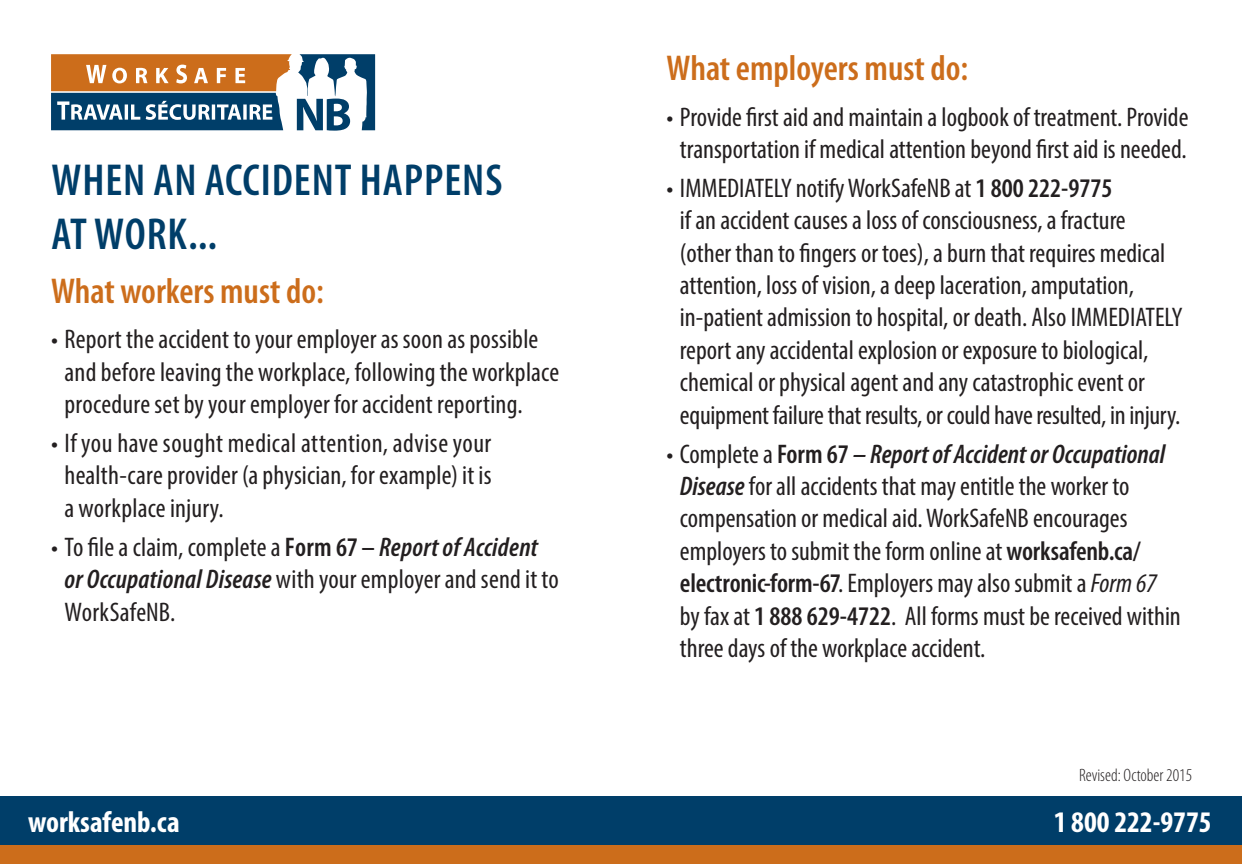
<style>
.page{position:relative;width:1242px;height:864px;background:#fff}
.page>*{position:absolute;margin:0;border:0;box-sizing:border-box;transform-origin:0 0}
.t1{font:600 condensed 45px/54px "Myriad Pro";letter-spacing:.02em;color:#003e69}
.t2{font:600 condensed 36px "Myriad Pro";color:#cc6d1b}
.t3{font:700 condensed 30px "Myriad Pro";color:#fff}
.t4{font:condensed 27px/32.4px "Myriad Pro";color:#231f20}
.t5{font:300 condensed 18px "Myriad Pro";color:#231f20}
.s1{font-weight:600}
.s2{font-weight:600;font-style:italic}
.s3{font-style:italic}
</style>
<div class="page">
<svg style="left:51px;top:54px;width:324px;height:77px"></svg>
<div style="left:0;top:797px;width:1242px;height:48px;background:#003e69"></div>
<div style="left:0;top:845px;width:1242px;height:19px;background:#cc6d1b"></div>
<p class="t1" style="left:51px;top:154px;width:452px">WHEN AN ACCIDENT HAPPENS<br>AT WORK...</p>
<p class="t2" style="left:51px;top:271px;width:274px">What workers must do:</p>
<p class="t4" style="left:65px;top:323px;width:496px;text-indent:-14px">• Report the accident to your employer as soon as possible and before leaving the workplace, following the workplace procedure set by your employer for accident reporting.</p>
<p class="t4" style="left:65px;top:427px;width:429px;text-align:justify;text-indent:-14px">• If you have sought medical attention, advise your health-care provider (a physician, for example) it is a workplace injury.</p>
<p class="t4" style="left:65px;top:530px;width:496px;text-indent:-14px">• To file a claim, complete a <span class="s1">Form 67 –</span> <span class="s2">Report of Accident or Occupational Disease</span> with your employer and send it to<br>WorkSafeNB.</p>
<p class="t2" style="left:666px;top:48px;width:303px">What employers must do:</p>
<p class="t4" style="left:666px;top:100px;width:524px;text-align:center">• Provide first aid and maintain a logbook of treatment. Provide transportation if medical attention beyond first aid is needed.</p>
<p class="t4" style="left:680px;top:171px;width:504px;text-indent:-14px">• IMMEDIATELY notify WorkSafeNB at <span class="s1">1 800 222-9775<br></span>if an accident causes a loss of consciousness, a fracture (other than to fingers or toes), a burn that requires medical attention, loss of vision, a deep laceration, amputation, in-patient admission to hospital, or death. Also IMMEDIATELY report any accidental explosion or exposure to biological, chemical or physical agent and any catastrophic event or equipment failure that results, or could have resulted, in injury.</p>
<p class="t4" style="left:680px;top:437px;width:502px;text-indent:-13px">• Complete a <span class="s1">Form 67</span> <span class="s2">– Report of Accident or Occupational Disease</span> for all accidents that may entitle the worker to compensation or medical aid. WorkSafeNB encourages employers to submit the form online at <span class="s1">worksafenb.ca/ electronic-form-67</span>. Employers may also submit a <span class="s3">Form 67 </span>by fax at <span class="s1">1 888 629-4722</span>. All forms must be received within three days of the workplace accident.</p>
<p class="t5" style="left:1079px;top:765px;width:115px">Revised: October 2015</p>
<p class="t3" style="left:28px;top:803px;width:153px">worksafenb.ca</p>
<p class="t3" style="left:1046px;top:795px;width:159px">1 800 222-9775</p>
<p class="t3" style="left:1054px;top:803px;width:159px">1 800 222-9775</p>
</div>
